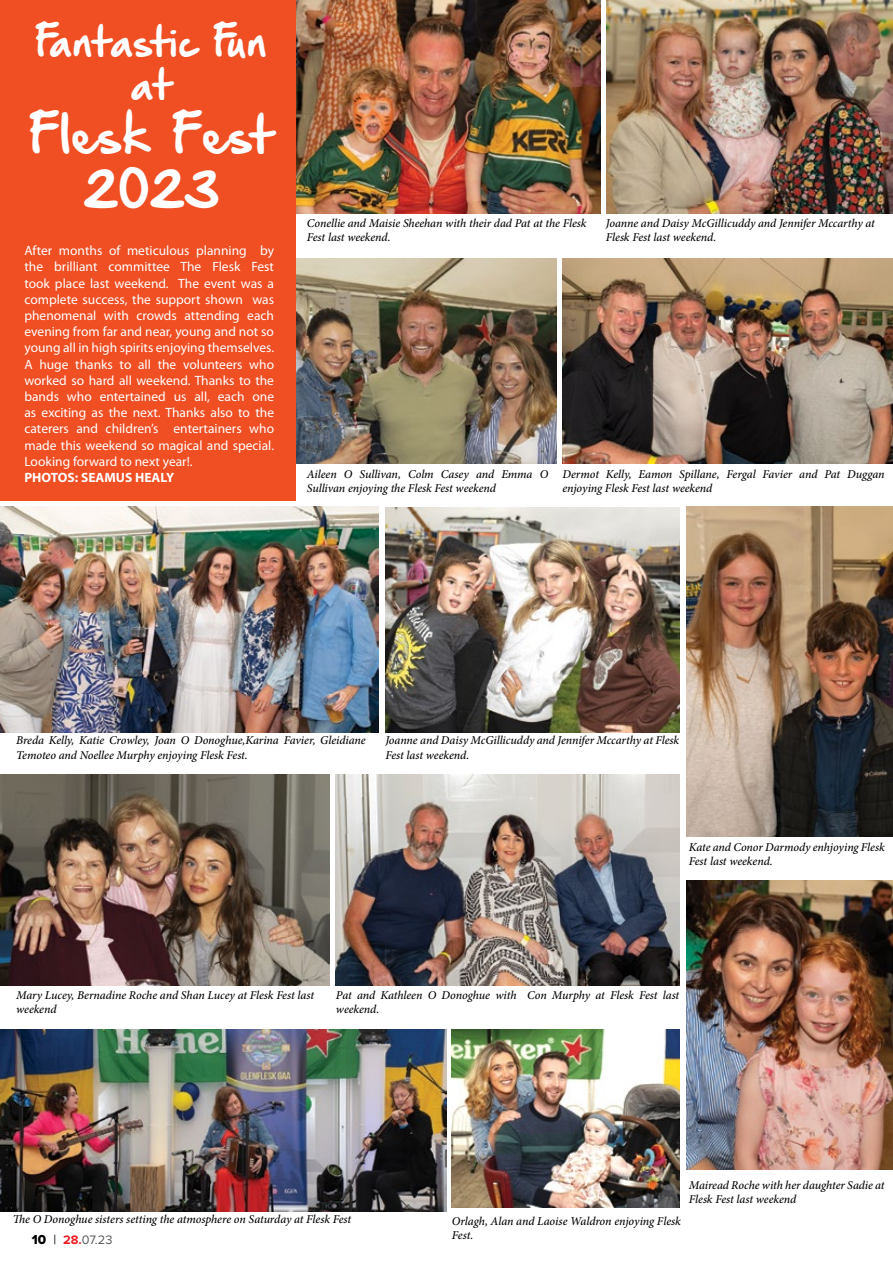
<style>
.page{position:relative;width:893px;height:1263px;background:#fff}
.page>*{position:absolute;margin:0;border:0;box-sizing:border-box;transform-origin:0 0}
.t1{font:45px/54px "Hand Of Sean Demo";color:#fff;text-align:center}
.t2{font:36px/43.2px "Hand Of Sean Demo";color:#fff;text-align:center}
.t3{font:13.5px/16.2px "Myriad Pro";color:#fff;text-align:justify}
.t4{font:700 13.5px "Myriad Pro";color:#fff}
.t5{font:12.75px "Proxima Nova";color:#58595b}
.t6{font:italic 500 12px/14.4px "Minion Pro";letter-spacing:-.005em;color:#000}
.s1{font-family:"Proxima Nova Extrabld";font-size:13.5px;color:#000101}
.s2{font-size:13.5px;color:#000101}
.s3{font-weight:700;color:#ed1d24}
</style>
<div class="page">
<img style="left:295px;top:0;width:306px;height:214px">
<img style="left:607px;top:0;width:286px;height:214px">
<img style="left:295px;top:258px;width:261px;height:205px">
<img style="left:562px;top:258px;width:331px;height:205px">
<img style="left:0;top:506px;width:378px;height:226px">
<img style="left:385px;top:507px;width:294px;height:225px">
<img style="left:0;top:774px;width:330px;height:212px">
<img style="left:452px;top:1029px;width:227px;height:179px">
<img style="left:336px;top:775px;width:343px;height:211px">
<img style="left:0;top:1029px;width:446px;height:183px">
<img style="left:687px;top:506px;width:206px;height:330px">
<div style="left:0;top:0;width:295px;height:501px;background:#f04e23"></div>
<img style="left:687px;top:880px;width:206px;height:289px">
<h2 class="t2" style="left:35px;top:23px;width:233px">Fantastic Fun at</h2>
<h1 class="t1" style="left:30px;top:112px;width:245px">Flesk Fest<br>2023</h1>
<p class="t3" style="left:24px;top:242px;width:251px">After months of meticulous planning by the brilliant committee The Flesk Fest took place last weekend. The event was a complete success, the support shown was phenomenal with crowds attending each evening from far and near, young and not so young all in high spirits enjoying themselves.<br>A huge thanks to all the volunteers who worked so hard all weekend. Thanks to the bands who entertained us all, each one as exciting as the next. Thanks also to the caterers and children’s entertainers who made this weekend so magical and special.<br>Looking forward to next year!.</p>
<p class="t4" style="left:24px;top:469px;width:151px">PHOTOS: SEAMUS HEALY</p>
<p class="t6" style="left:307px;top:216px;width:281px">Conellie and Maisie Sheehan with their dad Pat at the Flesk<br>Fest last weekend.</p>
<p class="t6" style="left:606px;top:216px;width:270px">Joanne and Daisy McGillicuddy and Jennifer Mccarthy at<br>Flesk Fest last weekend.</p>
<p class="t6" style="left:307px;top:466px;width:243px">Aileen O Sullivan, Colm Casey and Emma O<br>Sullivan enjoying the Flesk Fest weekend</p>
<p class="t6" style="left:562px;top:466px;width:324px">Dermot Kelly, Eamon Spillane, Fergal Favier and Pat Duggan enjoying Flesk Fest last weekend</p>
<p class="t6" style="left:16px;top:733px;width:351px">Breda Kelly, Katie Crowley, Joan O Donoghue,Karina Favier, Gleidiane<br>Temoteo and Noellee Murphy enjoying Flesk Fest.</p>
<p class="t6" style="left:385px;top:733px;width:295px">Joanne and Daisy McGillicuddy and Jennifer Mccarthy at Flesk<br>Fest last weekend.</p>
<p class="t6" style="left:689px;top:840px;width:197px">Kate and Conor Darmody enhjoying Flesk<br>Fest last weekend.</p>
<p class="t6" style="left:16px;top:987px;width:299px">Mary Lucey, Bernadine Roche and Shan Lucey at Flesk Fest last weekend</p>
<p class="t6" style="left:336px;top:987px;width:345px">Pat and Kathleen O Donoghue with Con Murphy at Flesk Fest last weekend.</p>
<p class="t6" style="left:13px;top:1212px;width:340px">The O Donoghue sisters setting the atmosphere on Saturday at Flesk Fest</p>
<p class="t5" style="left:32px;top:1234px;width:82px"><span class="s1">10</span> <span class="s2">|</span> <span class="s3">28.</span>07.23</p>
<p class="t6" style="left:452px;top:1214px;width:230px">Orlagh, Alan and Laoise Waldron enjoying Flesk<br>Fest.</p>
<p class="t6" style="left:689px;top:1178px;width:197px">Mairead Roche with her daughter Sadie at<br>Flesk Fest last weekend</p>
</div>
